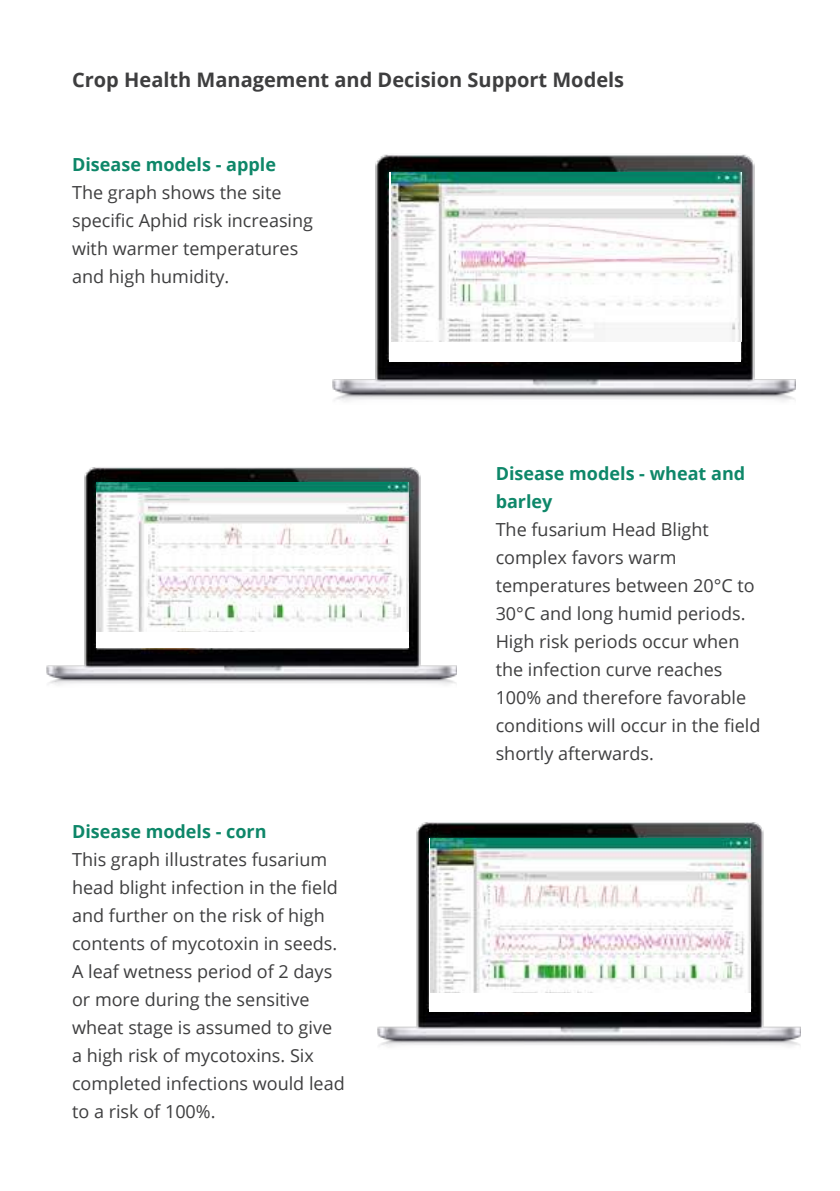
<style>
.page{position:relative;width:840px;height:1191px;background:#fff}
.page>*{position:absolute;margin:0;border:0;box-sizing:border-box;transform-origin:0 0}
.t1{font:700 20px "Open Sans";color:#3e3e3f}
.t2{font:18px/28px "Open Sans";color:#3e3e3f}
.t3{font:700 18px/28px "Open Sans";color:#0e8769}
</style>
<div class="page">
<img style="left:332px;top:154px;width:462px;height:247px">
<img style="left:377px;top:822px;width:423px;height:225px">
<img style="left:47px;top:467px;width:409px;height:218px">
<div style="left:97px;top:483px;width:311px;height:164px;background:#fff"></div>
<div style="left:389px;top:172px;width:351px;height:189px;background:#fff"></div>
<div style="left:429px;top:838px;width:321px;height:173px;background:#fff"></div>
<img style="left:391px;top:172px;width:349px;height:169px">
<img style="left:96px;top:482px;width:312px;height:149px">
<img style="left:430px;top:838px;width:320px;height:155px">
<p class="t1" style="left:72px;top:66px;width:553px">Crop Health Management and Decision Support Models</p>
<p class="t3" style="left:72px;top:150px;width:205px">Disease models - apple</p>
<p class="t2" style="left:72px;top:178px;width:242px">The graph shows the site specific Aphid risk increasing with warmer temperatures and high humidity.</p>
<p class="t3" style="left:72px;top:817px;width:196px">Disease models - corn</p>
<p class="t2" style="left:72px;top:845px;width:274px">This graph illustrates fusarium head blight infection in the field and further on the risk of high contents of mycotoxin in seeds.<br>A leaf wetness period of 2 days or more during the sensitive wheat stage is assumed to give a high risk of mycotoxins. Six completed infections would lead to a risk of 100%.</p>
<p class="t3" style="left:495px;top:459px;width:251px">Disease models - wheat and barley</p>
<p class="t2" style="left:495px;top:515px;width:266px">The fusarium Head Blight complex favors warm temperatures between 20°C to<br>30°C and long humid periods.<br>High risk periods occur when the infection curve reaches<br>100% and therefore favorable conditions will occur in the field shortly afterwards.</p>
</div>
